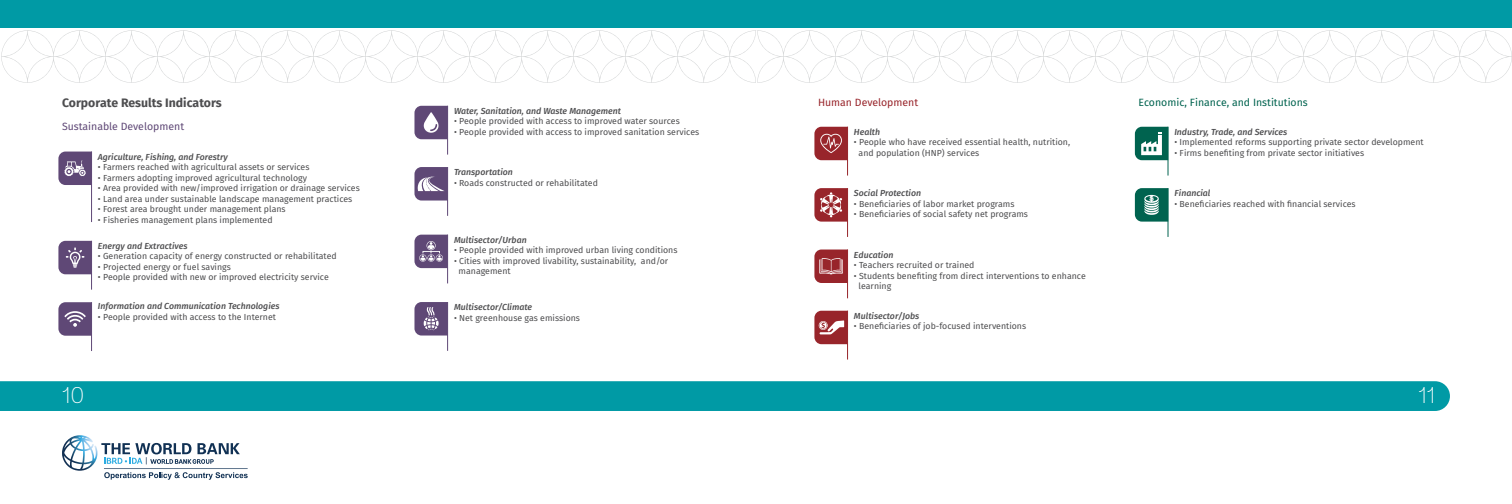
<style>
.page{position:relative;width:1512px;height:504px;background:#fff}
.page>*{position:absolute;margin:0;border:0;box-sizing:border-box;transform-origin:0 0}
.t1{font:200 22.75px "Andes";color:#fff}
.t2{font:700 12.25px "Fira Sans";color:#4d4d4f}
.t3{font:10.5px "Fira Sans";color:#00634f}
.t4{font:10.5px "Fira Sans";color:#5f4876}
.t5{font:10.5px "Fira Sans";color:#98252b}
.t6{font:8.75px/10.5px "Fira Sans";color:#4d4d4f}
.t7{font:italic 500 8.75px "Fira Sans";color:#4d4d4f}
</style>
<div class="page">
<div style="left:0;top:0;width:1512px;height:27px;background:#009aa5"></div>
<svg style="left:1px;top:30px;width:1511px;height:53px"></svg>
<div style="left:0;top:381px;width:1450px;height:30px;background:#009aa5"></div>
<hr style="left:91px;top:152px;width:1px;height:70px;background:#5f4876">
<hr style="left:91px;top:241px;width:1px;height:49px;background:#5f4876">
<svg style="left:58px;top:241px;width:33px;height:33px"></svg>
<hr style="left:91px;top:302px;width:1px;height:49px;background:#5f4876">
<svg style="left:58px;top:152px;width:33px;height:33px"></svg>
<hr style="left:447px;top:167px;width:1px;height:49px;background:#5f4876">
<hr style="left:447px;top:235px;width:1px;height:48px;background:#5f4876">
<hr style="left:447px;top:302px;width:1px;height:49px;background:#5f4876">
<hr style="left:447px;top:106px;width:1px;height:49px;background:#5f4876">
<svg style="left:414px;top:106px;width:33px;height:33px"></svg>
<svg style="left:414px;top:167px;width:33px;height:34px"></svg>
<svg style="left:58px;top:302px;width:34px;height:34px"></svg>
<svg style="left:414px;top:235px;width:33px;height:33px"></svg>
<svg style="left:414px;top:302px;width:33px;height:34px"></svg>
<hr style="left:847px;top:127px;width:1px;height:49px;background:#98252b">
<hr style="left:847px;top:188px;width:1px;height:49px;background:#98252b">
<hr style="left:847px;top:250px;width:1px;height:48px;background:#98252b">
<hr style="left:847px;top:311px;width:1px;height:49px;background:#98252b">
<hr style="left:1168px;top:127px;width:1px;height:49px;background:#00634f">
<hr style="left:1168px;top:188px;width:1px;height:49px;background:#00634f">
<svg style="left:814px;top:127px;width:33px;height:33px"></svg>
<svg style="left:814px;top:188px;width:34px;height:34px"></svg>
<svg style="left:814px;top:250px;width:33px;height:33px"></svg>
<svg style="left:814px;top:311px;width:33px;height:33px"></svg>
<svg style="left:1135px;top:188px;width:33px;height:34px"></svg>
<svg style="left:1135px;top:127px;width:33px;height:33px"></svg>
<svg style="left:62px;top:435px;width:186px;height:45px"></svg>
<hr style="left:104px;top:468px;width:144px;height:1px;background:#113154">
<h2 class="t2" style="left:62px;top:94px;width:161px">Corporate Results Indicators</h2>
<p class="t4" style="left:62px;top:119px;width:124px">Sustainable Development</p>
<p class="t7" style="left:98px;top:150px;width:132px">Agriculture, Fishing, and Forestry</p>
<p class="t6" style="left:98px;top:162px;width:213px">• Farmers reached with agricultural assets or services</p>
<p class="t6" style="left:98px;top:173px;width:211px">• Farmers adopting improved agricultural technology</p>
<p class="t6" style="left:98px;top:183px;width:263px">• Area provided with new/improved irrigation or drainage services</p>
<p class="t6" style="left:98px;top:194px;width:256px">• Land area under sustainable landscape management practices</p>
<p class="t6" style="left:98px;top:204px;width:189px">• Forest area brought under management plans</p>
<p class="t6" style="left:98px;top:215px;width:176px">• Fisheries management plans implemented</p>
<p class="t7" style="left:98px;top:240px;width:91px">Energy and Extractives</p>
<p class="t6" style="left:98px;top:252px;width:240px">• Generation capacity of energy constructed or rehabilitated</p>
<p class="t6" style="left:98px;top:262px;width:134px">• Projected energy or fuel savings</p>
<p class="t6" style="left:98px;top:273px;width:232px">• People provided with new or improved electricity service</p>
<p class="t7" style="left:98px;top:300px;width:183px">Information and Communication Technologies</p>
<p class="t6" style="left:98px;top:312px;width:180px">• People provided with access to the Internet</p>
<h1 class="t1" style="left:62px;top:382px;width:24px">10</h1>
<p class="t7" style="left:454px;top:105px;width:168px">Water, Sanitation, and Waste Management</p>
<p class="t6" style="left:454px;top:117px;width:227px">• People provided with access to improved water sources</p>
<p class="t6" style="left:454px;top:127px;width:247px">• People provided with access to improved sanitation services</p>
<p class="t7" style="left:454px;top:166px;width:60px">Transportation</p>
<p class="t6" style="left:454px;top:178px;width:145px">• Roads constructed or rehabilitated</p>
<p class="t7" style="left:454px;top:234px;width:74px">Multisector/Urban</p>
<p class="t6" style="left:454px;top:246px;width:225px">• People provided with improved urban living conditions</p>
<p class="t6" style="left:459px;top:256px;width:211px;text-indent:-5px">• Cities with improved livability, sustainability, and/or management</p>
<p class="t7" style="left:454px;top:301px;width:80px">Multisector/Climate</p>
<p class="t6" style="left:454px;top:313px;width:128px">• Net greenhouse gas emissions</p>
<p class="t5" style="left:818px;top:95px;width:102px">Human Development</p>
<p class="t7" style="left:854px;top:126px;width:28px">Health</p>
<p class="t6" style="left:859px;top:138px;width:213px;text-indent:-5px">• People who have received essential health, nutrition, and population (HNP) services</p>
<p class="t7" style="left:854px;top:187px;width:69px">Social Protection</p>
<p class="t6" style="left:854px;top:199px;width:162px">• Beneficiaries of labor market programs</p>
<p class="t6" style="left:854px;top:210px;width:176px">• Beneficiaries of social safety net programs</p>
<p class="t7" style="left:854px;top:248px;width:41px">Education</p>
<p class="t6" style="left:854px;top:260px;width:122px">• Teachers recruited or trained</p>
<p class="t6" style="left:859px;top:271px;width:229px;text-indent:-5px">• Students benefiting from direct interventions to enhance learning</p>
<p class="t7" style="left:854px;top:310px;width:67px">Multisector/Jobs</p>
<p class="t6" style="left:854px;top:322px;width:174px">• Beneficiaries of job-focused interventions</p>
<p class="t3" style="left:1138px;top:95px;width:171px">Economic, Finance, and Institutions</p>
<p class="t7" style="left:1174px;top:126px;width:114px">Industry, Trade, and Services</p>
<p class="t6" style="left:1174px;top:138px;width:251px">• Implemented reforms supporting private sector development</p>
<p class="t6" style="left:1174px;top:148px;width:191px">• Firms benefiting from private sector initiatives</p>
<p class="t7" style="left:1174px;top:187px;width:38px">Financial</p>
<p class="t6" style="left:1174px;top:199px;width:183px">• Beneficiaries reached with financial services</p>
<h1 class="t1" style="left:1419px;top:382px;width:18px">11</h1>
</div>
